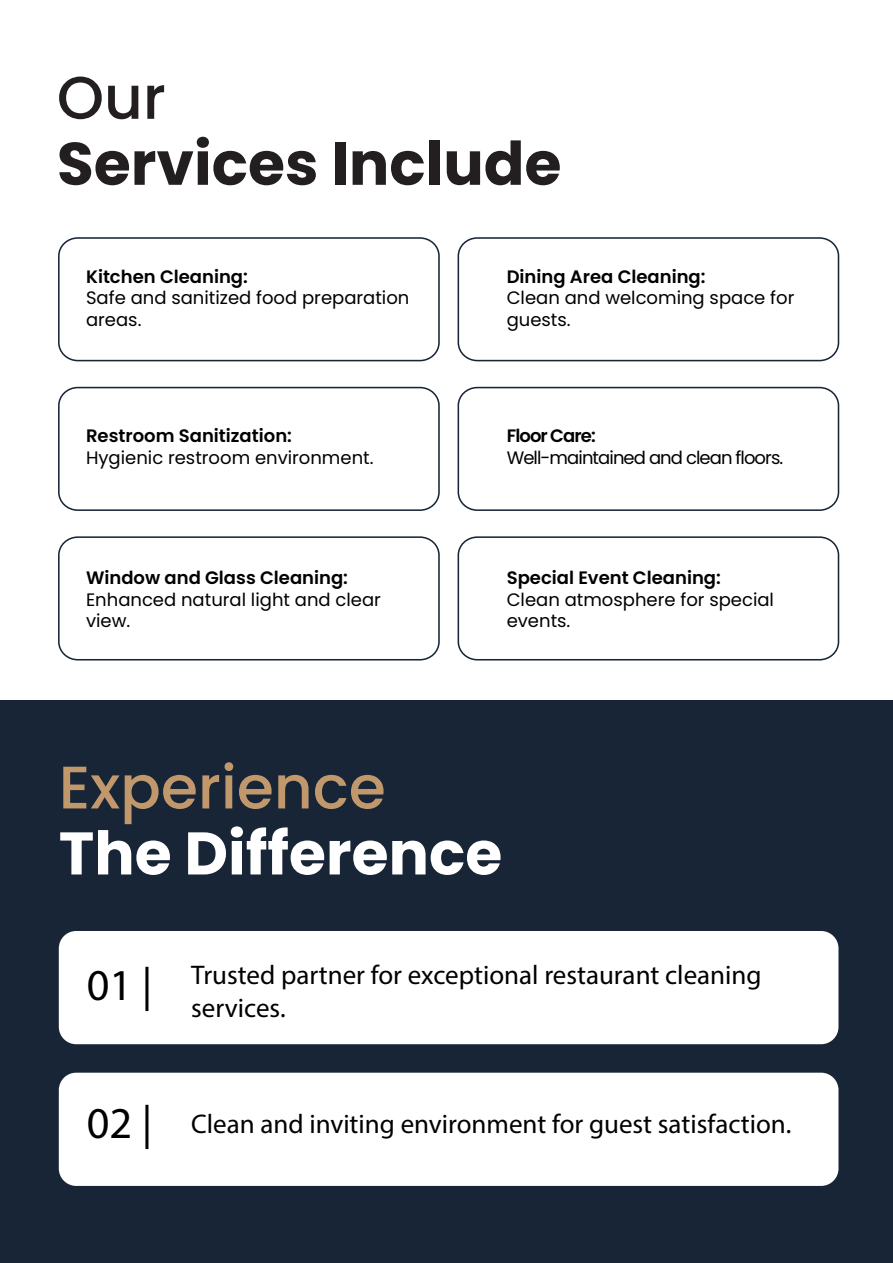
<style>
.page{position:relative;width:893px;height:1263px;background:#fff}
.page>*{position:absolute;margin:0;border:0;box-sizing:border-box;transform-origin:0 0}
.t1{font:700 60px "Poppins";color:#231f20}
.t2{font:700 60px "Poppins";color:#fff}
.t3{font:500 60px "Poppins";color:#c1986c}
.t4{font:500 60px "Poppins";color:#231f20}
.t5{font:44.25px "Myriad Pro";color:#000}
.t6{font:27px/32.4px "Myriad Pro";color:#000}
.t7{font:18px/21.6px "Poppins";color:#000}
.t8{font:600 18px "Poppins";color:#000}
.t9{font:18px "Poppins";letter-spacing:-.05em;color:#000}
.t10{font:600 18px "Poppins";letter-spacing:-.05em;color:#000}
</style>
<div class="page">
<div style="left:0;top:701px;width:893px;height:562px;background:#172537"></div>
<div style="left:58px;top:237px;width:382px;height:124px;border:2px solid #172537;border-radius:19px"></div>
<div style="left:58px;top:387px;width:382px;height:124px;border:2px solid #172537;border-radius:19px"></div>
<div style="left:58px;top:536px;width:382px;height:124px;border:2px solid #172537;border-radius:19px"></div>
<div style="left:458px;top:237px;width:381px;height:124px;border:2px solid #172537;border-radius:19px"></div>
<div style="left:458px;top:387px;width:381px;height:124px;border:2px solid #172537;border-radius:19px"></div>
<div style="left:458px;top:536px;width:381px;height:124px;border:2px solid #172537;border-radius:19px"></div>
<div style="left:59px;top:931px;width:779px;height:113px;background:#fff;border-radius:17px"></div>
<div style="left:59px;top:1073px;width:779px;height:113px;background:#fff;border-radius:17px"></div>
<h1 class="t4" style="left:57px;top:63px;width:111px">Our</h1>
<h1 class="t1" style="left:57px;top:129px;width:506px">Services Include</h1>
<p class="t8" style="left:86px;top:266px;width:163px">Kitchen Cleaning:</p>
<p class="t7" style="left:86px;top:287px;width:325px">Safe and sanitized food preparation areas.</p>
<p class="t8" style="left:86px;top:426px;width:207px">Restroom Sanitization:</p>
<p class="t7" style="left:86px;top:447px;width:289px">Hygienic restroom environment.</p>
<p class="t8" style="left:86px;top:567px;width:263px">Window and Glass Cleaning:</p>
<p class="t7" style="left:86px;top:588px;width:296px">Enhanced natural light and clear view.</p>
<p class="t8" style="left:507px;top:266px;width:200px">Dining Area Cleaning:</p>
<p class="t7" style="left:507px;top:287px;width:289px">Clean and welcoming space for guests.</p>
<p class="t10" style="left:507px;top:426px;width:91px">Floor Care:</p>
<p class="t9" style="left:507px;top:447px;width:278px">Well-maintained and clean floors.</p>
<p class="t8" style="left:507px;top:567px;width:216px">Special Event Cleaning:</p>
<p class="t7" style="left:507px;top:588px;width:269px">Clean atmosphere for special events.</p>
<h1 class="t3" style="left:59px;top:753px;width:328px">Experience</h1>
<h1 class="t2" style="left:59px;top:819px;width:445px">The Difference</h1>
<h2 class="t5" style="left:87px;top:958px;width:67px">01 |</h2>
<h2 class="t5" style="left:87px;top:1096px;width:67px">02 |</h2>
<h3 class="t6" style="left:191px;top:958px;width:572px">Trusted partner for exceptional restaurant cleaning services.</h3>
<h3 class="t6" style="left:191px;top:1108px;width:602px">Clean and inviting environment for guest satisfaction.</h3>
</div>
